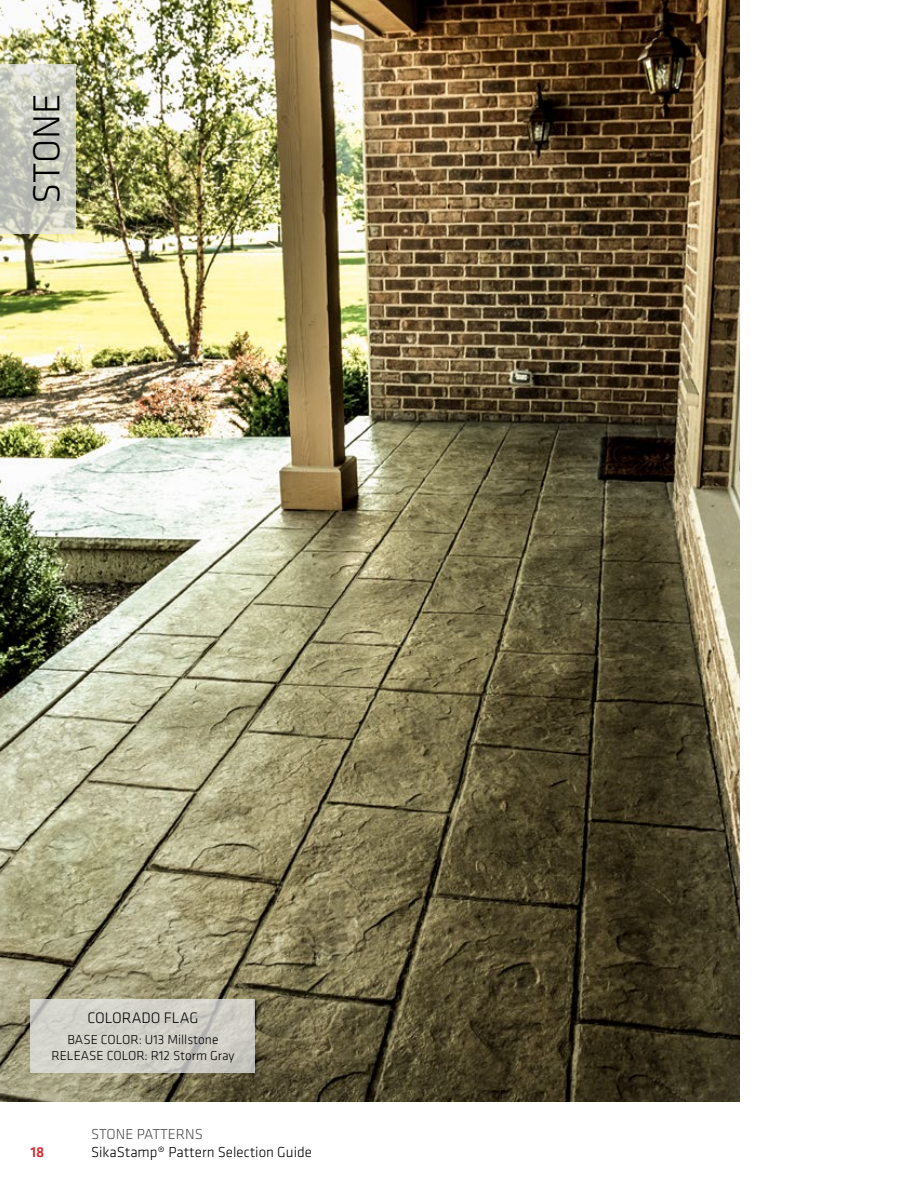
<style>
.page{position:relative;width:918px;height:1188px;background:#fff}
.page>*{position:absolute;margin:0;border:0;box-sizing:border-box;transform-origin:0 0}
.t1{font:300 39px "Klavika";letter-spacing:-.005em;color:#000}
.t2{font:300 15.75px "Klavika";color:#000}
.t3{font:300 15px "Klavika";color:#000}
.t4{font:300 15px "Klavika";color:#4d4d4f}
.t5{font:500 15px "Klavika";color:#d7282f}
.t6{font:300 13.5px/16.2px "Klavika";color:#000;text-align:center}
</style>
<div class="page">
<img style="left:0;top:0;width:739px;height:1102px">
<svg style="left:0;top:64px;width:76px;height:169px;background:#c9cbc0"></svg>
<svg style="left:31px;top:999px;width:224px;height:73px;background:#d0cfc8"></svg>
<h1 class="t1" style="left:23px;top:204px;width:112px;rotate:-90deg">STONE</h1>
<p class="t2" style="left:88px;top:1009px;width:112px">COLORADO FLAG</p>
<p class="t6" style="left:51px;top:1031px;width:185px">BASE COLOR: U13 Millstone<br>RELEASE COLOR: R12 Storm Gray</p>
<p class="t5" style="left:31px;top:1142px;width:15px">18</p>
<p class="t4" style="left:91px;top:1125px;width:113px">STONE PATTERNS</p>
<p class="t3" style="left:91px;top:1143px;width:222px">SikaStamp® Pattern Selection Guide</p>
</div>
